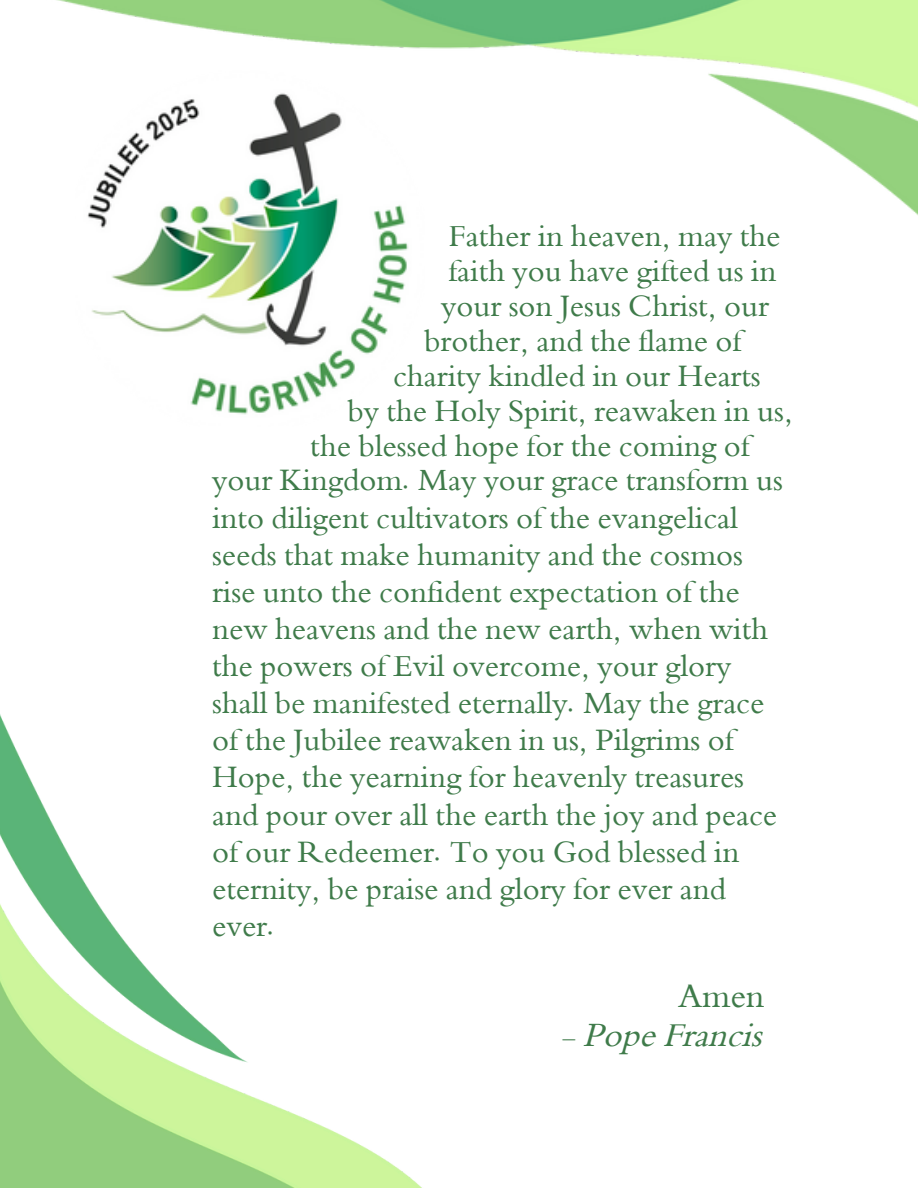
<style>
.page{position:relative;width:918px;height:1188px;background:#fff}
.page>*{position:absolute;margin:0;border:0;box-sizing:border-box;transform-origin:0 0}
.t1{font:italic 33px "XB Niloofar";color:#3f7b4a}
.t2{font:33px "XB Niloofar";color:#3f7b4a}
.t3{font:30.3px/37.2px "XB Niloofar";color:#3f7b4a}
</style>
<div class="page">
<img style="left:91px;top:274px;width:314px;height:141px">
<img style="left:0;top:714px;width:422px;height:474px">
<img style="left:56px;top:0;width:862px;height:274px">
<p class="t3" style="left:448px;top:219px;width:334px">Father in heaven, may the</p>
<h1 class="t3" style="left:448px;top:254px;width:330px">faith you have gifted us in</h1>
<h1 class="t3" style="left:441px;top:289px;width:330px">your son Jesus Christ, our</h1>
<h1 class="t3" style="left:424px;top:324px;width:319px">brother, and the flame of</h1>
<h1 class="t3" style="left:393px;top:359px;width:369px">charity kindled in our Hearts</h1>
<p class="t3" style="left:347px;top:394px;width:447px">by the Holy Spirit, reawaken in us,</p>
<h1 class="t3" style="left:310px;top:429px;width:441px">the blessed hope for the coming of</h1>
<h1 class="t3" style="left:212px;top:464px;width:572px">your Kingdom. May your grace transform us into diligent cultivators of the evangelical seeds that make humanity and the cosmos rise unto the confident expectation of the new heavens and the new earth, when with the powers of Evil overcome, your glory shall be manifested eternally. May the grace of the Jubilee reawaken in us, Pilgrims of Hope, the yearning for heavenly treasures and pour over all the earth the joy and peace of our Redeemer. To you God blessed in eternity, be praise and glory for ever and ever.</h1>
<h1 class="t2" style="left:678px;top:973px;width:88px">Amen</h1>
<h1 class="t1" style="left:560px;top:1012px;width:206px">- Pope Francis</h1>
</div>
